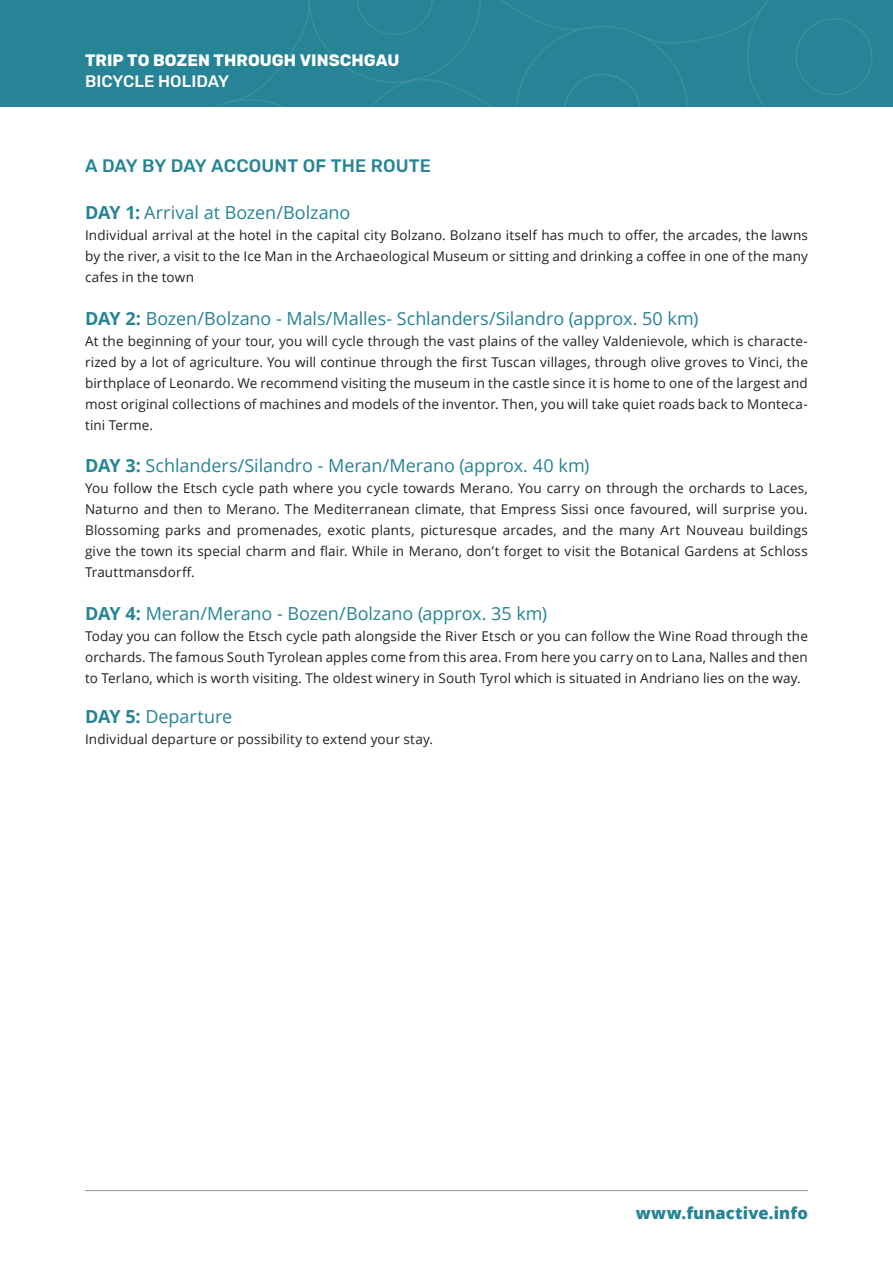
<style>
.page{position:relative;width:893px;height:1263px;background:#fff}
.page>*{position:absolute;margin:0;border:0;box-sizing:border-box;transform-origin:0 0}
.t1{font:18px "Open Sans";letter-spacing:-.005em;color:#268496}
.t2{font:500 18px "Rubik";letter-spacing:.005em;color:#268496}
.t3{font:700 16.5px "Rubik";letter-spacing:.005em;color:#fff}
.t4{font:800 16.5px "Open Sans";letter-spacing:.01em;color:#268496}
.t5{font:500 16.5px "Rubik";color:#fff}
.t6{font:13.5px/21px "Open Sans";letter-spacing:.01em;color:#231f20;text-align:justify}
.s1{font-weight:700}
</style>
<div class="page">
<div style="left:0;top:0;width:893px;height:106px;background:#268496"></div>
<svg style="left:216px;top:0;width:657px;height:106px"></svg>
<hr style="left:85px;top:1190px;width:723px;height:1px;background:#939598">
<p class="t3" style="left:85px;top:51px;width:316px">TRIP TO BOZEN THROUGH VINSCHGAU</p>
<p class="t5" style="left:85px;top:72px;width:146px">BICYCLE HOLIDAY</p>
<h1 class="t2" style="left:85px;top:155px;width:348px">A DAY BY DAY ACCOUNT OF THE ROUTE</h1>
<h1 class="t1" style="left:85px;top:200px;width:267px"><span class="s1">DAY 1:</span> Arrival at Bozen/Bolzano</h1>
<p class="t6" style="left:85px;top:224px;width:724px">Individual arrival at the hotel in the capital city Bolzano. Bolzano itself has much to offer, the arcades, the lawns by the river, a visit to the Ice Man in the Archaeological Museum or sitting and drinking a coffee in one of the many cafes in the town</p>
<h1 class="t1" style="left:85px;top:306px;width:615px"><span class="s1">DAY 2:</span> Bozen/Bolzano - Mals/Malles- Schlanders/Silandro (approx. 50 km)</h1>
<p class="t6" style="left:85px;top:330px;width:724px">At the beginning of your tour, you will cycle through the vast plains of the valley Valdenievole, which is characte&shy;rized by a lot of agriculture. You will continue through the first Tuscan villages, through olive groves to Vinci, the birthplace of Leonardo. We recommend visiting the museum in the castle since it is home to one of the largest and most original collections of machines and models of the inventor. Then, you will take quiet roads back to Monteca&shy;tini Terme.</p>
<h1 class="t1" style="left:85px;top:453px;width:506px"><span class="s1">DAY 3:</span> Schlanders/Silandro - Meran/Merano (approx. 40 km)</h1>
<p class="t6" style="left:85px;top:477px;width:724px">You follow the Etsch cycle path where you cycle towards Merano. You carry on through the orchards to Laces, Naturno and then to Merano. The Mediterranean climate, that Empress Sissi once favoured, will surprise you.<br>Blossoming parks and promenades, exotic plants, picturesque arcades, and the many Art Nouveau buildings give the town its special charm and flair. While in Merano, don’t forget to visit the Botanical Gardens at Schloss Trauttmansdorff.</p>
<h1 class="t1" style="left:85px;top:601px;width:464px"><span class="s1">DAY 4:</span> Meran/Merano - Bozen/Bolzano (approx. 35 km)</h1>
<p class="t6" style="left:85px;top:626px;width:724px">Today you can follow the Etsch cycle path alongside the River Etsch or you can follow the Wine Road through the orchards. The famous South Tyrolean apples come from this area. From here you carry on to Lana, Nalles and then to Terlano, which is worth visiting. The oldest winery in South Tyrol which is situated in Andriano lies on the way.</p>
<h1 class="t1" style="left:85px;top:704px;width:149px"><span class="s1">DAY 5:</span> Departure</h1>
<p class="t6" style="left:85px;top:728px;width:349px">Individual departure or possibility to extend your stay.</p>
<p class="t4" style="left:636px;top:1200px;width:174px">www.funactive.info</p>
</div>
